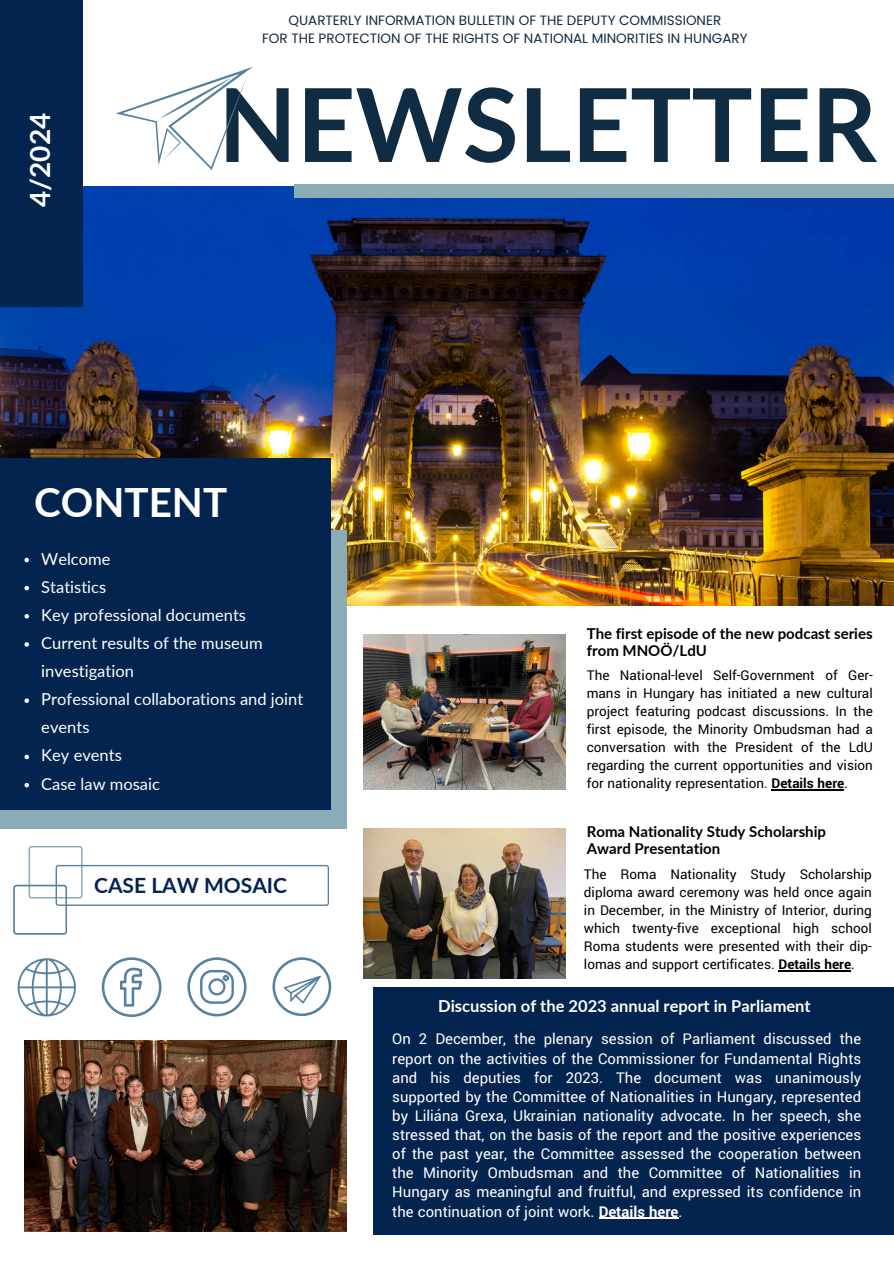
<style>
.page{position:relative;width:894px;height:1264px;background:#fff}
.page>*{position:absolute;margin:0;border:0;box-sizing:border-box;transform-origin:0 0}
.t1{font:700 101.85px "Lato";color:#102c43}
.t2{font:700 40.35px "Lato";color:#fff}
.t3{font:700 27.9px "Lato";color:#fff}
.t4{font:700 21px "Lato";color:#042450}
.t5{font:16.5px/19.2px "Yantramanav";color:#fff;text-align:justify}
.t6{font:16.5px/28.2px "Lato";color:#fff}
.t7{font:700 16.5px "Lato";color:#fefffe}
.t8{font:15px/18px "Yantramanav";color:#000;text-align:justify}
.t9{font:700 15px/16.8px "Lato";color:#000}
.t10{font:13.5px "Poppins";color:#102c43}
.s1{font-weight:700}
</style>
<div class="page">
<img style="left:0;top:186px;width:893px;height:419px">
<div style="left:0;top:530px;width:346px;height:299px;background:#8babb7"></div>
<div style="left:294px;top:184px;width:599px;height:14px;background:#8babb7"></div>
<div style="left:0;top:0;width:83px;height:307px;background:#042450"></div>
<div style="left:0;top:458px;width:330px;height:351px;background:#042450"></div>
<div style="left:373px;top:987px;width:520px;height:247px;background:#042450"></div>
<img style="left:363px;top:829px;width:202px;height:149px">
<img style="left:25px;top:1040px;width:322px;height:191px">
<img style="left:363px;top:634px;width:202px;height:155px">
<svg style="left:24px;top:557px;width:5px;height:5px"></svg>
<svg style="left:24px;top:586px;width:5px;height:4px"></svg>
<svg style="left:24px;top:614px;width:5px;height:4px"></svg>
<svg style="left:24px;top:642px;width:5px;height:4px"></svg>
<svg style="left:24px;top:698px;width:5px;height:5px"></svg>
<svg style="left:24px;top:754px;width:5px;height:5px"></svg>
<svg style="left:24px;top:782px;width:5px;height:5px"></svg>
<hr style="left:598px;top:1217px;width:80px;height:1px;background:#fff">
<hr style="left:778px;top:970px;width:72px;height:1px;background:#000">
<hr style="left:771px;top:789px;width:73px;height:1px;background:#000">
<svg style="left:116px;top:67px;width:137px;height:103px"></svg>
<svg style="left:102px;top:957px;width:59px;height:59px"></svg>
<svg style="left:18px;top:958px;width:58px;height:58px"></svg>
<svg style="left:187px;top:957px;width:59px;height:59px"></svg>
<svg style="left:272px;top:957px;width:59px;height:58px"></svg>
<svg style="left:13px;top:846px;width:316px;height:88px"></svg>
<p class="t3" style="left:23px;top:207px;width:96px;rotate:-90deg">4/2024</p>
<p class="t10" style="left:288px;top:11px;width:434px">QUARTERLY INFORMATION BULLETIN OF THE DEPUTY COMMISSIONER</p>
<h6 class="t10" style="left:262px;top:29px;width:487px">FOR THE PROTECTION OF THE RIGHTS OF NATIONAL MINORITIES IN HUNGARY</h6>
<h5 class="t1" style="left:218px;top:61px;width:660px">NEWSLETTER</h5>
<p class="t2" style="left:34px;top:477px;width:194px">CONTENT</p>
<p class="t6" style="left:41px;top:544px;width:71px">Welcome</p>
<h1 class="t6" style="left:41px;top:572px;width:66px">Statistics</h1>
<p class="t6" style="left:41px;top:600px;width:206px">Key professional documents</p>
<p class="t6" style="left:41px;top:628px;width:223px">Current results of the museum investigation</p>
<p class="t6" style="left:41px;top:684px;width:263px">Professional collaborations and joint events</p>
<h2 class="t6" style="left:41px;top:741px;width:82px">Key events</h2>
<p class="t6" style="left:41px;top:769px;width:120px">Case law mosaic</p>
<h5 class="t4" style="left:94px;top:871px;width:194px">CASE LAW MOSAIC</h5>
<p class="t9" style="left:586px;top:625px;width:287px">The first episode of the new podcast series from MNOÖ/LdU</p>
<p class="t8" style="left:586px;top:667px;width:287px">The National-level Self-Government of Ger&shy;mans in Hungary has initiated a new cultural project featuring podcast discussions. In the first episode, the Minority Ombudsman had a conversation with the President of the LdU regarding the current opportunities and vision for nationality representation. <span class="s1">Details here</span>.</p>
<p class="t9" style="left:586px;top:823px;width:241px">Roma Nationality Study Scholarship<br>Award Presentation</p>
<p class="t8" style="left:583px;top:865px;width:289px">The Roma Nationality Study Scholarship diploma award ceremony was held once again in December, in the Ministry of Interior, during which twenty-five exceptional high school Roma students were presented with their dip&shy;lomas and support certificates. <span class="s1">Details here</span>.</p>
<p class="t7" style="left:438px;top:995px;width:374px">Discussion of the 2023 annual report in Parliament</p>
<p class="t5" style="left:392px;top:1029px;width:470px">On 2 December, the plenary session of Parliament discussed the report on the activities of the Commissioner for Fundamental Rights and his deputies for 2023. The document was unanimously supported by the Committee of Nationalities in Hungary, represented by Liliána Grexa, Ukrainian nationality advocate. In her speech, she stressed that, on the basis of the report and the positive experiences of the past year, the Committee assessed the cooperation between the Minority Ombudsman and the Committee of Nationalities in Hungary as meaningful and fruitful, and expressed its confidence in the continuation of joint work. <span class="s1">Details here</span>.</p>
</div>
